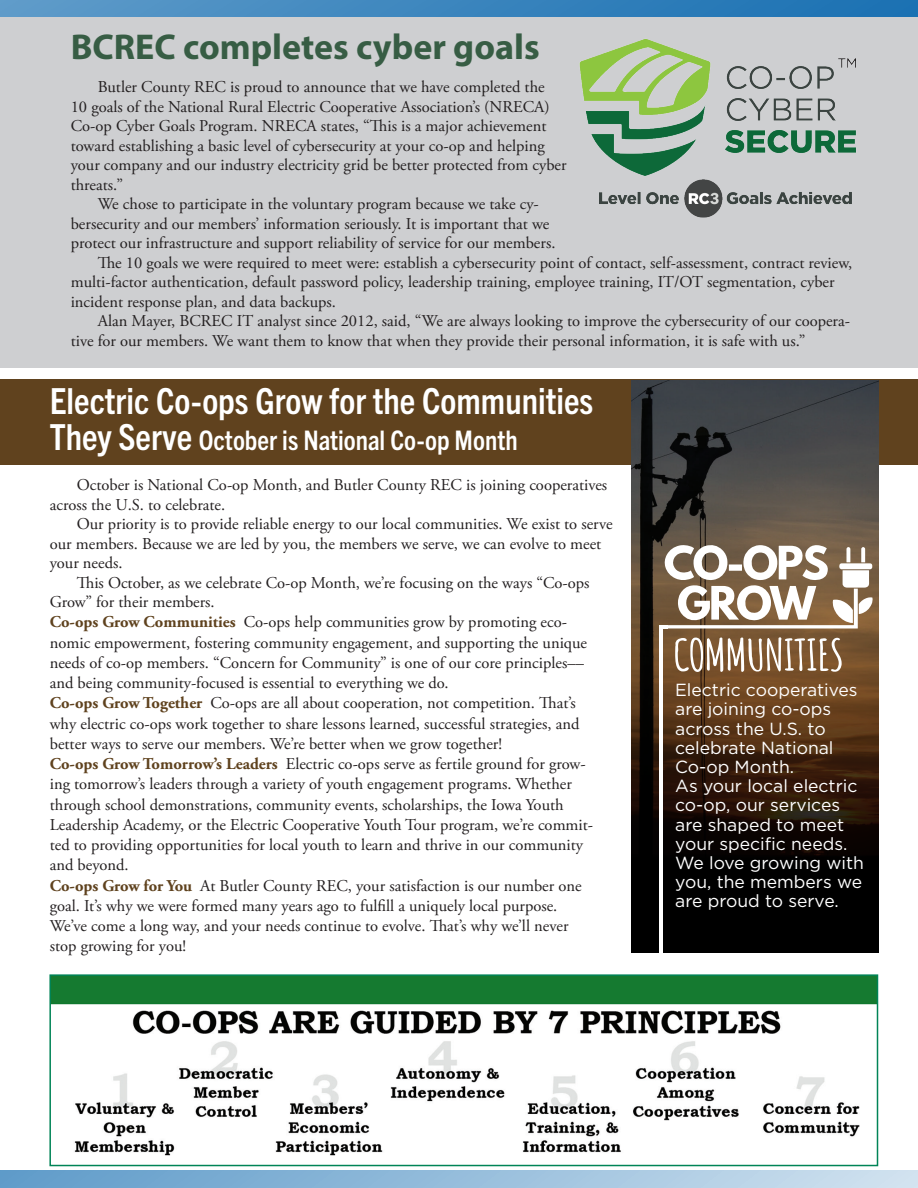
<style>
.page{position:relative;width:918px;height:1188px;background:#fff}
.page>*{position:absolute;margin:0;border:0;box-sizing:border-box;transform-origin:0 0}
.t1{font:700 condensed 36px "Trade Gothic Next LT Pro";color:#fff}
.t2{font:700 36px "Myriad Pro";color:#375d44}
.t3{font:700 condensed 27px "Trade Gothic Next LT Pro";color:#fff}
.t4{font:17.55px/19.2px "Gotham";color:#fff}
.t5{font:16.5px/20.2px "Adobe Garamond Pro";color:#231f20}
.s1{font-size:36px}
.s2{font-weight:700;color:#5f421e}
</style>
<div class="page">
<div style="left:0;top:0;width:918px;height:17px;background:linear-gradient(to right,#5e9bc9,#1970b2)"></div>
<div style="left:0;top:1171px;width:918px;height:17px;background:linear-gradient(to right,#5d9ac9,#d1e2ef)"></div>
<div style="left:0;top:379px;width:918px;height:86px;background:#60421e"></div>
<div style="left:0;top:17px;width:918px;height:351px;background:#cecfd1"></div>
<img style="left:579px;top:39px;width:277px;height:179px">
<img style="left:632px;top:381px;width:246px;height:110px">
<svg style="left:632px;top:491px;width:246px;height:462px;background:#322215"></svg>
<svg style="left:660px;top:544px;width:213px;height:84px"></svg>
<hr style="left:660px;top:625px;width:3px;height:328px;background:#fff">
<svg style="left:675px;top:637px;width:167px;height:35px"></svg>
<img style="left:52px;top:977px;width:823px;height:179px">
<div style="left:49px;top:974px;width:829px;height:192px;border:2px solid #008457"></div>
<h1 class="t2" style="left:71px;top:24px;width:470px">BCREC completes cyber goals</h1>
<p class="t5" style="left:98px;top:78px;width:448px">Butler County REC is proud to announce that we have completed the</p>
<p class="t5" style="left:71px;top:97px;width:481px">10 goals of the National Rural Electric Cooperative Association’s (NRECA)</p>
<p class="t5" style="left:71px;top:117px;width:477px">Co-op Cyber Goals Program. NRECA states, “This is a major achievement</p>
<p class="t5" style="left:71px;top:136px;width:476px">toward establishing a basic level of cybersecurity at your co-op and helping</p>
<p class="t5" style="left:71px;top:156px;width:497px">your company and our industry electricity grid be better protected from cyber</p>
<p class="t5" style="left:71px;top:175px;width:54px">threats.”</p>
<p class="t5" style="left:98px;top:195px;width:443px">We chose to participate in the voluntary program because we take cy-</p>
<p class="t5" style="left:71px;top:214px;width:480px">bersecurity and our members’ information seriously. It is important that we</p>
<p class="t5" style="left:71px;top:234px;width:486px">protect our infrastructure and support reliability of service for our members.</p>
<p class="t5" style="left:98px;top:253px;width:756px">The 10 goals we were required to meet were: establish a cybersecurity point of contact, self-assessment, contract review,</p>
<p class="t5" style="left:71px;top:273px;width:765px">multi-factor authentication, default password policy, leadership training, employee training, IT/OT segmentation, cyber</p>
<p class="t5" style="left:71px;top:292px;width:267px">incident response plan, and data backups.</p>
<p class="t5" style="left:98px;top:312px;width:754px">Alan Mayer, BCREC IT analyst since 2012, said, “We are always looking to improve the cybersecurity of our coopera-</p>
<p class="t5" style="left:71px;top:331px;width:736px">tive for our members. We want them to know that when they provide their personal information, it is safe with us.”</p>
<h1 class="t1" style="left:50px;top:380px;width:545px">Electric Co-ops Grow for the Communities</h1>
<h2 class="t3" style="left:50px;top:424px;width:469px"><span class="s1">They Serve</span> October is National Co-op Month</h2>
<p class="t5" style="left:50px;top:476px;width:559px;line-height:19.5px;text-indent:27px">October is National Co-op Month, and Butler County REC is joining cooperatives across the U.S. to celebrate.</p>
<p class="t5" style="left:50px;top:515px;width:564px;line-height:19.5px;text-indent:27px">Our priority is to provide reliable energy to our local communities. We exist to serve our members. Because we are led by you, the members we serve, we can evolve to meet your needs.</p>
<p class="t5" style="left:50px;top:573px;width:545px;text-indent:27px">This October, as we celebrate Co-op Month, we’re focusing on the ways “Co-ops Grow” for their members.<br><span class="s2">Co-ops Grow Communities</span> Co-ops help communities grow by promoting eco&shy;nomic empowerment, fostering community engagement, and supporting the unique needs of co-op members. “Concern for Community” is one of our core principles–– and being community-focused is essential to everything we do.<br><span class="s2">Co-ops Grow Together</span> Co-ops are all about cooperation, not competition. That’s why electric co-ops work together to share lessons learned, successful strategies, and better ways to serve our members. We’re better when we grow together!<br><span class="s2">Co-ops Grow Tomorrow’s Leaders</span> Electric co-ops serve as fertile ground for grow&shy;ing tomorrow’s leaders through a variety of youth engagement programs. Whether through school demonstrations, community events, scholarships, the Iowa Youth Leadership Academy, or the Electric Cooperative Youth Tour program, we’re commit&shy;ted to providing opportunities for local youth to learn and thrive in our community and beyond.<br><span class="s2">Co-ops Grow for You</span> At Butler County REC, your satisfaction is our number one goal. It’s why we were formed many years ago to fulfill a uniquely local purpose.<br>We’ve come a long way, and your needs continue to evolve. That’s why we’ll never stop growing for you!</p>
<p class="t4" style="left:675px;top:680px;width:190px">Electric cooperatives are joining co-ops across the U.S. to celebrate National<br>Co-op Month.<br>As your local electric co-op, our services are shaped to meet your specific needs.<br>We love growing with you, the members we are proud to serve.</p>
</div>
